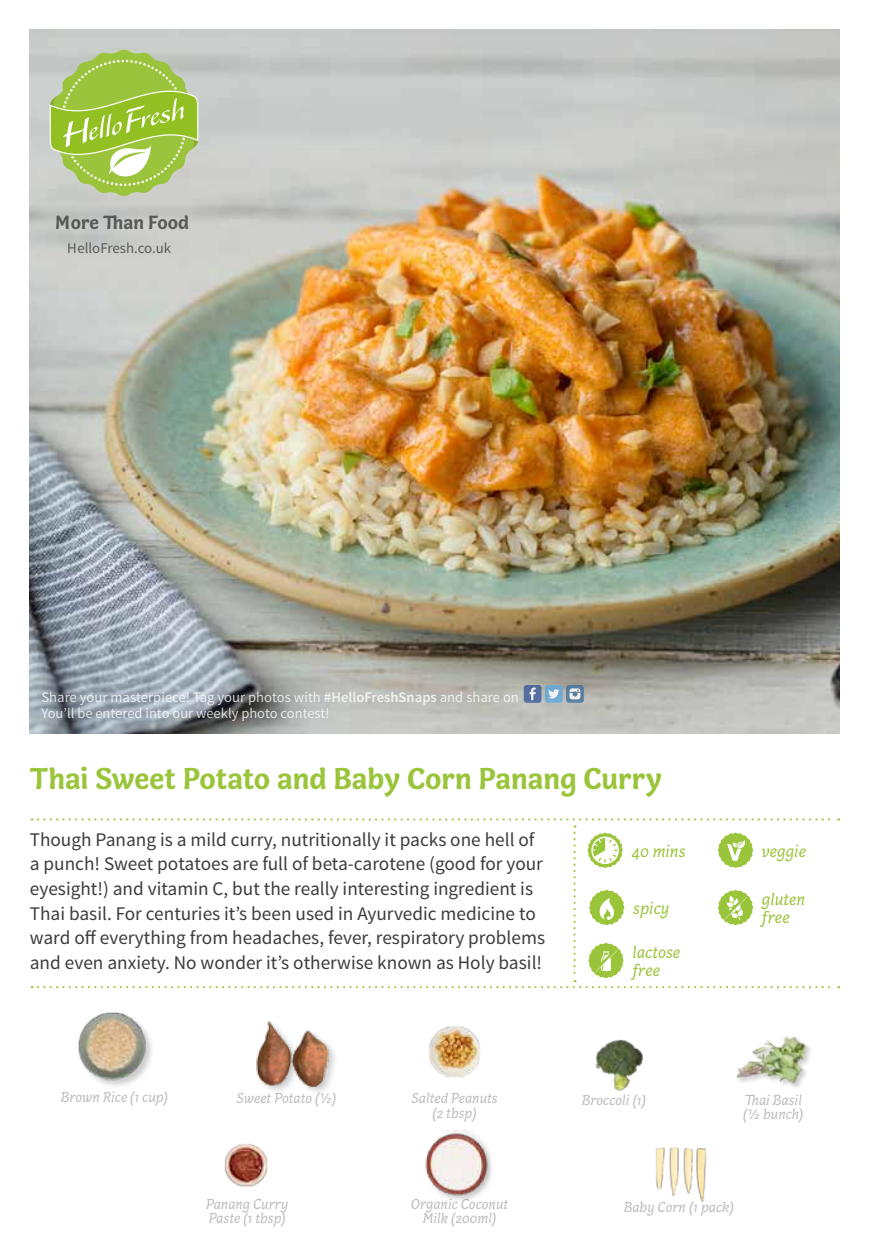
<style>
.page{position:relative;width:869px;height:1241px;background:#fff}
.page>*{position:absolute;margin:0;border:0;box-sizing:border-box;transform-origin:0 0}
.t1{font:700 30.97px "Capucine Basic";letter-spacing:-.005em;color:#9ac43a}
.t2{font:700 19.6px "Capucine Basic";color:#3c3c3b}
.t3{font:19.25px/24.5px "Source Sans Pro";color:#3c3c3b}
.t4{font:italic 17.5px/18.6px "Capucine Basic";color:#9ac43a}
.t5{font:italic 14.88px/14.5px "Capucine Basic";color:#bcbcbc;text-align:center}
.t6{font:14.88px "Source Sans Pro";color:#3c3c3b}
.t7{font:14.53px/16.4px "Source Sans Pro";color:#fff}
.s1{font-weight:600}
</style>
<div class="page">
<img style="left:30px;top:30px;width:808px;height:703px">
<svg style="left:523px;top:685px;width:18px;height:17px"></svg>
<svg style="left:529px;top:687px;width:6px;height:13px"></svg>
<svg style="left:566px;top:685px;width:17px;height:17px"></svg>
<svg style="left:569px;top:688px;width:11px;height:11px"></svg>
<div style="left:544px;top:685px;width:18px;height:17px;background:#6fabd4;border-radius:3px"></div>
<svg style="left:548px;top:689px;width:11px;height:9px"></svg>
<svg style="left:50px;top:50px;width:148px;height:146px"></svg>
<svg style="left:32px;top:818px;width:806px;height:170px"></svg>
<div style="left:77px;top:1011px;width:78px;height:78px;background:#000;opacity:.2"></div>
<img style="left:78px;top:1011px;width:70px;height:72px">
<div style="left:735px;top:1033px;width:78px;height:56px;background:#000;opacity:.2"></div>
<img style="left:735px;top:1033px;width:73px;height:50px">
<div style="left:424px;top:1130px;width:73px;height:73px;background:#000;opacity:.2"></div>
<img style="left:424px;top:1130px;width:65px;height:67px">
<div style="left:253px;top:1018px;width:86px;height:81px;background:#000;opacity:.2"></div>
<img style="left:254px;top:1018px;width:75px;height:72px">
<img style="left:429px;top:1026px;width:51px;height:52px">
<img style="left:224px;top:1143px;width:44px;height:44px">
<img style="left:655px;top:1147px;width:52px;height:55px">
<img style="left:595px;top:1039px;width:48px;height:51px">
<p class="t2" style="left:56px;top:207px;width:135px">More Than Food</p>
<p class="t6" style="left:68px;top:239px;width:105px">HelloFresh.co.uk</p>
<p class="t7" style="left:41px;top:688px;width:478px">Share your masterpiece! Tag your photos with <span class="s1">#HelloFreshSnaps</span> and share on<br>You’ll be entered into our weekly photo contest!</p>
<h1 class="t1" style="left:30px;top:755px;width:633px">Thai Sweet Potato and Baby Corn Panang Curry</h1>
<p class="t3" style="left:30px;top:827px;width:516px">Though Panang is a mild curry, nutritionally it packs one hell of a punch! Sweet potatoes are full of beta-carotene (good for your eyesight!) and vitamin C, but the really interesting ingredient is Thai basil. For centuries it’s been used in Ayurvedic medicine to ward off everything from headaches, fever, respiratory problems and even anxiety. No wonder it’s otherwise known as Holy basil!</p>
<p class="t4" style="left:631px;top:842px;width:56px">40 mins</p>
<p class="t4" style="left:633px;top:899px;width:38px">spicy</p>
<p class="t4" style="left:632px;top:943px;width:49px">lactose free</p>
<p class="t4" style="left:761px;top:842px;width:46px">veggie</p>
<p class="t4" style="left:761px;top:890px;width:45px">gluten free</p>
<p class="t5" style="left:61px;top:1090px;width:108px">Brown Rice (1 cup)</p>
<p class="t5" style="left:236px;top:1091px;width:101px">Sweet Potato (1/2)</p>
<p class="t5" style="left:206px;top:1197px;width:84px;text-align:left">Panang Curry<br>Paste (1 tbsp)</p>
<p class="t5" style="left:411px;top:1091px;width:88px">Salted Peanuts (2 tbsp)</p>
<p class="t5" style="left:581px;top:1093px;width:66px">Broccoli (1)</p>
<p class="t5" style="left:743px;top:1093px;width:62px;text-align:left">Thai Basil (1/2 bunch)</p>
<p class="t5" style="left:410px;top:1197px;width:99px">Organic Coconut<br>Milk (200ml)</p>
<p class="t5" style="left:623px;top:1199px;width:111px">Baby Corn (1 pack)</p>
</div>
